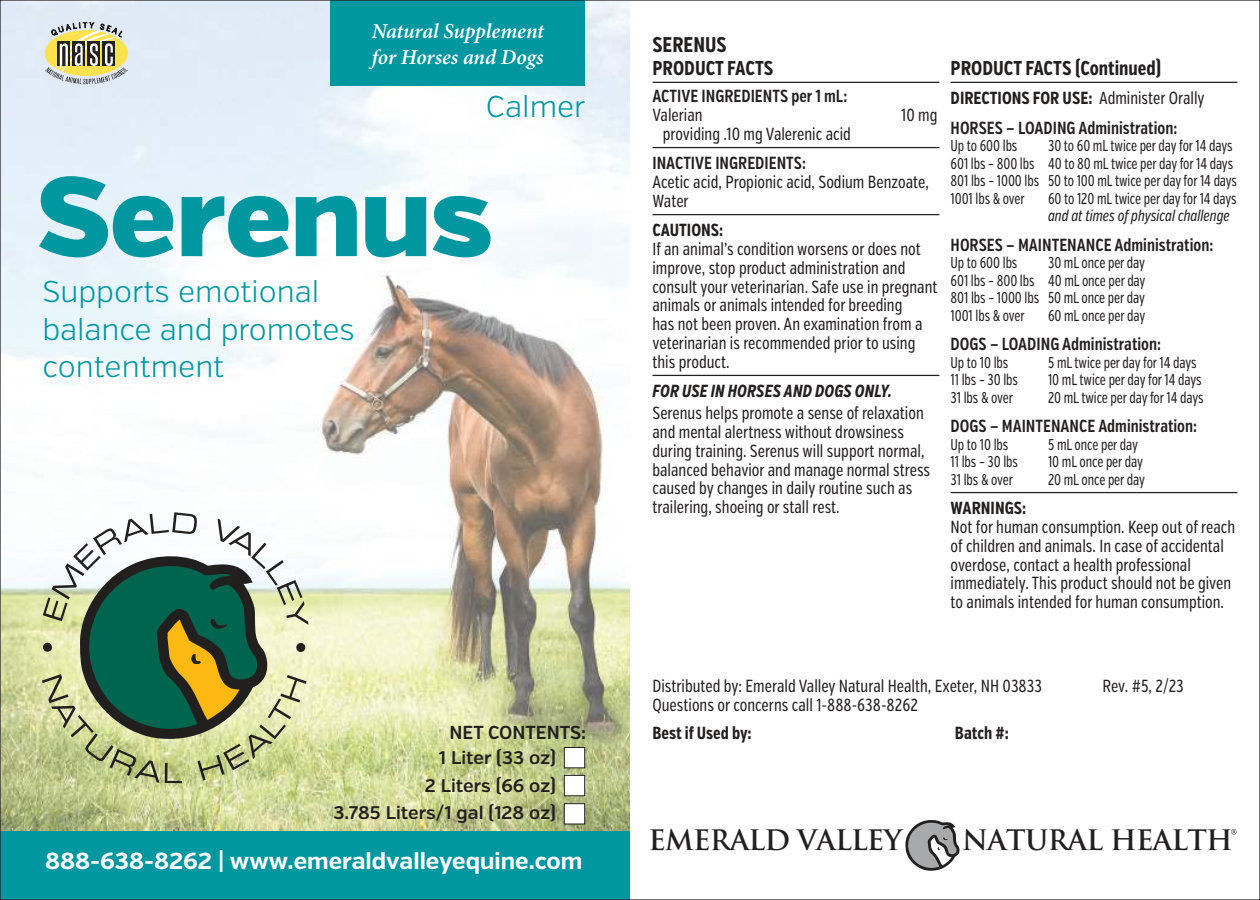
<style>
.page{position:relative;width:1260px;height:900px;background:#fff}
.page>*{position:absolute;margin:0;border:0;box-sizing:border-box;transform-origin:0 0}
.t1{font:900 112.5px "Verb";letter-spacing:-.005em;color:#0097a0}
.t2{font:300 30px/37.5px "Verb";color:#0097a0}
.t3{font:700 27.5px "Trajan Pro";letter-spacing:-.025em;color:#221f1f}
.t4{font:700 23px "Verb";color:#fff}
.t5{font:italic 600 21.25px/25.5px "Minion Pro";letter-spacing:-.005em;color:#fff}
.t6{font:700 21.25px "Verb Comp";color:#221f1f}
.t7{font:700 20px "Verb Comp";color:#221f1f}
.t8{font:600 18.75px "Verb Cond";color:#221f1f}
.t9{font:600 18.25px/27.5px "Verb";color:#221f1f;text-align:right}
.t10{font:17.5px/18.8px "Verb Comp";color:#221f1f}
.t11{font:600 17.5px/29.5px "Verb Comp";color:#221f1f}
.t12{font:700 17.5px "Verb Comp";color:#221f1f}
.t13{font:italic 700 17.5px "Verb Comp";color:#221f1f}
.t14{font:15.5px/17.5px "Verb Comp";letter-spacing:-.01em;color:#221f1f;scale:.93 1}
.t15{font:italic 15.5px "Verb Comp";letter-spacing:-.005em;color:#221f1f}
.s1{font-weight:700}
.s2{font-weight:400}
</style>
<div class="page">
<img style="left:2px;top:2px;width:628px;height:830px">
<svg style="left:45px;top:21px;width:83px;height:63px;background:#bfb892"></svg>
<svg style="left:42px;top:512px;width:267px;height:271px"></svg>
<div style="left:564px;top:747px;width:21px;height:21px;background:#fff"></div>
<div style="left:564px;top:747px;width:21px;height:21px;border:1px solid #221f1f"></div>
<div style="left:564px;top:775px;width:21px;height:21px;background:#fff"></div>
<div style="left:564px;top:775px;width:21px;height:21px;border:1px solid #221f1f"></div>
<div style="left:564px;top:804px;width:21px;height:20px;background:#fff"></div>
<div style="left:564px;top:803px;width:21px;height:21px;border:1px solid #221f1f"></div>
<div style="left:331px;top:0;width:254px;height:86px;background:#0097a0"></div>
<div style="left:0;top:832px;width:630px;height:68px;background:#0097a0"></div>
<svg style="left:905px;top:820px;width:55px;height:51px"></svg>
<svg style="left:1231px;top:829px;width:6px;height:6px"></svg>
<hr style="left:653px;top:82px;width:286px;height:1px;background:#221f1f">
<hr style="left:653px;top:147px;width:286px;height:1px;background:#221f1f">
<hr style="left:653px;top:214px;width:286px;height:1px;background:#221f1f">
<hr style="left:653px;top:375px;width:286px;height:1px;background:#221f1f">
<hr style="left:951px;top:82px;width:287px;height:1px;background:#221f1f">
<hr style="left:951px;top:492px;width:287px;height:1px;background:#221f1f">
<p class="t5" style="left:372px;top:21px;width:174px">Natural Supplement for Horses and Dogs</p>
<h2 class="t2" style="left:486px;top:91px;width:101px">Calmer</h2>
<h1 class="t1" style="left:37px;top:152px;width:457px">Serenus</h1>
<h2 class="t2" style="left:43px;top:275px;width:314px">Supports emotional balance and promotes contentment</h2>
<p class="t8" style="left:449px;top:721px;width:138px">NET CONTENTS:</p>
<p class="t9" style="left:333px;top:745px;width:224px">1 Liter (33 oz)<br>2 Liters (66 oz)<br>3.785 Liters/1 gal (128 oz)</p>
<h3 class="t4" style="left:45px;top:850px;width:539px">888-638-8262 | www.emeraldvalleyequine.com</h3>
<p class="t6" style="left:652px;top:34px;width:76px">SERENUS</p>
<p class="t7" style="left:652px;top:58px;width:122px">PRODUCT FACTS</p>
<p class="t11" style="left:652px;top:83px;width:196px">ACTIVE INGREDIENTS per 1 mL:</p>
<p class="t10" style="left:652px;top:107px;width:52px">Valerian</p>
<p class="t10" style="left:901px;top:107px;width:38px">10 mg</p>
<p class="t10" style="left:663px;top:125px;width:190px">providing .10 mg Valerenic acid</p>
<p class="t11" style="left:652px;top:150px;width:155px">INACTIVE INGREDIENTS:</p>
<p class="t10" style="left:652px;top:174px;width:278px">Acetic acid, Propionic acid, Sodium Benzoate,<br>Water</p>
<p class="t12" style="left:652px;top:222px;width:72px">CAUTIONS:</p>
<p class="t10" style="left:652px;top:241px;width:286px">If an animal’s condition worsens or does not improve, stop product administration and consult your veterinarian. Safe use in pregnant animals or animals intended for breeding<br>has not been proven. An examination from a veterinarian is recommended prior to using this product.</p>
<p class="t13" style="left:652px;top:381px;width:241px">FOR USE IN HORSES AND DOGS ONLY.</p>
<p class="t10" style="left:652px;top:405px;width:279px">Serenus helps promote a sense of relaxation and mental alertness without drowsiness during training. Serenus will support normal, balanced behavior and manage normal stress caused by changes in daily routine such as trailering, shoeing or stall rest.</p>
<p class="t7" style="left:951px;top:58px;width:212px">PRODUCT FACTS (Continued)</p>
<p class="t11" style="left:951px;top:85px;width:256px"><span class="s1">DIRECTIONS FOR USE:</span> <span class="s2">Administer Orally<br></span>HORSES — LOADING Administration:</p>
<p class="t14" style="left:951px;top:138px;width:73px">Up to 600 lbs</p>
<p class="t14" style="left:951px;top:138px;width:310px;text-indent:98px">30 to 60 mL twice per day for 14 days 601 lbs – 800 lbs 40 to 80 mL twice per day for 14 days 801 lbs – 1000 lbs 50 to 100 mL twice per day for 14 days 1001 lbs &amp; over</p>
<p class="t14" style="left:1048px;top:190px;width:204px">60 to 120 mL twice per day for 14 days</p>
<p class="t15" style="left:1048px;top:210px;width:183px">and at times of physical challenge</p>
<p class="t11" style="left:951px;top:231px;width:264px">HORSES — MAINTENANCE Administration:</p>
<p class="t14" style="left:951px;top:255px;width:73px">Up to 600 lbs</p>
<p class="t14" style="left:951px;top:255px;width:211px;text-align:justify;text-indent:98px">30 mL once per day 601 lbs – 800 lbs 40 mL once per day 801 lbs – 1000 lbs 50 mL once per day 1001 lbs &amp; over</p>
<p class="t14" style="left:1048px;top:307px;width:106px">60 mL once per day</p>
<p class="t11" style="left:951px;top:331px;width:212px">DOGS — LOADING Administration:</p>
<p class="t14" style="left:951px;top:354px;width:64px">Up to 10 lbs</p>
<p class="t14" style="left:1048px;top:354px;width:161px">5 mL twice per day for 14 days</p>
<p class="t14" style="left:951px;top:372px;width:74px">11 lbs – 30 lbs</p>
<p class="t14" style="left:1048px;top:372px;width:166px">10 mL twice per day for 14 days</p>
<p class="t14" style="left:951px;top:389px;width:68px">31 lbs &amp; over</p>
<p class="t14" style="left:1048px;top:389px;width:169px">20 mL twice per day for 14 days</p>
<p class="t11" style="left:951px;top:413px;width:248px">DOGS — MAINTENANCE Administration:</p>
<p class="t14" style="left:951px;top:437px;width:64px">Up to 10 lbs</p>
<p class="t14" style="left:1048px;top:437px;width:98px">5 mL once per day</p>
<p class="t14" style="left:951px;top:454px;width:74px">11 lbs – 30 lbs</p>
<p class="t14" style="left:1048px;top:454px;width:104px">10 mL once per day</p>
<p class="t14" style="left:951px;top:472px;width:68px">31 lbs &amp; over</p>
<p class="t14" style="left:1048px;top:472px;width:106px">20 mL once per day</p>
<p class="t12" style="left:951px;top:500px;width:77px">WARNINGS:</p>
<p class="t10" style="left:951px;top:519px;width:286px">Not for human consumption. Keep out of reach of children and animals. In case of accidental overdose, contact a health professional immediately. This product should not be given to animals intended for human consumption.</p>
<p class="t10" style="left:652px;top:678px;width:391px">Distributed by: Emerald Valley Natural Health, Exeter, NH 03833</p>
<p class="t10" style="left:1102px;top:678px;width:83px">Rev. #5, 2/23</p>
<p class="t10" style="left:652px;top:697px;width:267px">Questions or concerns call 1-888-638-8262</p>
<p class="t12" style="left:652px;top:724px;width:101px">Best if Used by:</p>
<p class="t12" style="left:955px;top:724px;width:55px">Batch #:</p>
<h3 class="t3" style="left:649px;top:825px;width:255px">EMERALD VALLEY</h3>
<h3 class="t3" style="left:962px;top:825px;width:272px">NATURAL HEALTH</h3>
</div>
